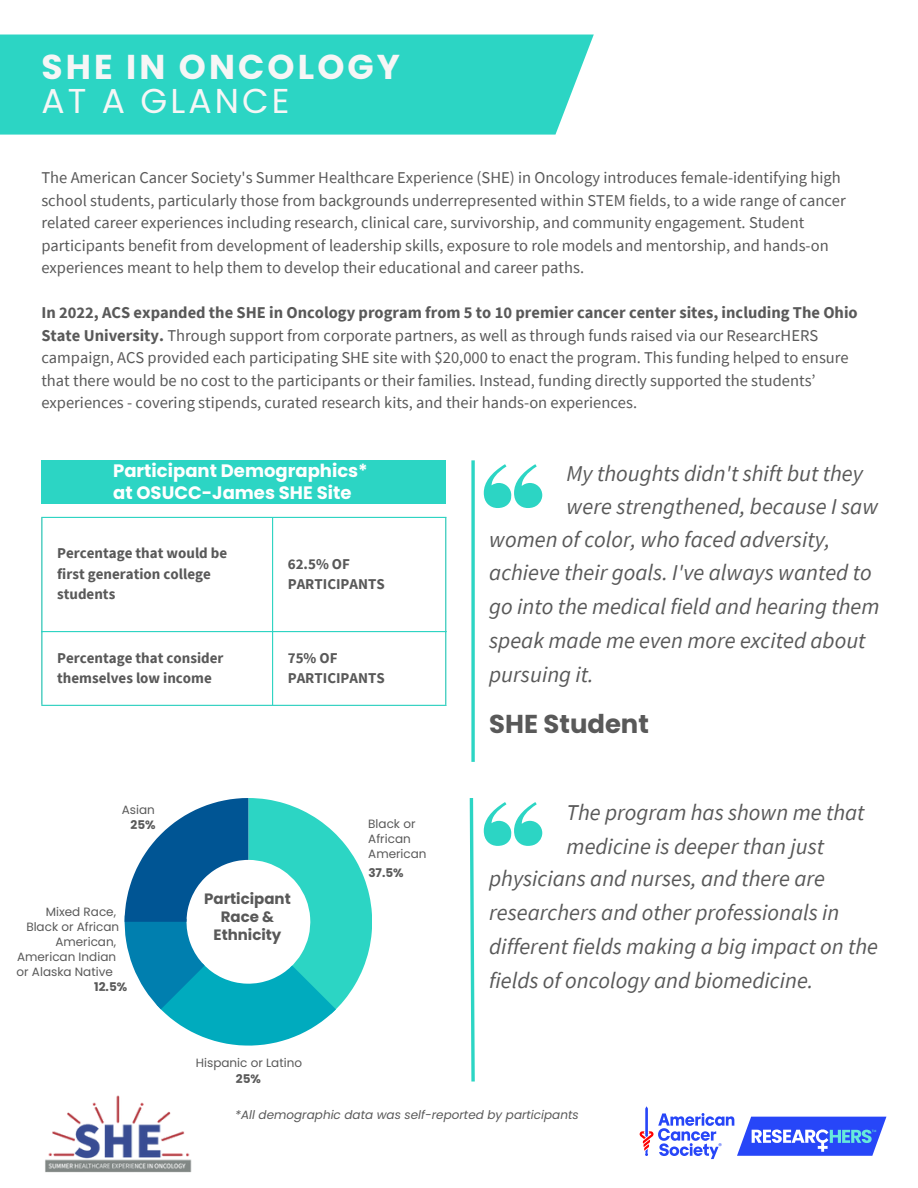
<style>
.page{position:relative;width:918px;height:1188px;background:#fff}
.page>*{position:absolute;margin:0;border:0;box-sizing:border-box;transform-origin:0 0}
.t1{font:700 34.5px "Poppins";letter-spacing:.09em;color:#f6f6f6}
.t2{font:34.5px "Poppins";letter-spacing:.09em;color:#f6f6f6}
.t3{font:700 25.95px "Poppins";color:#595959}
.t4{font:italic 22.65px/33.8px "Source Sans Pro";color:#595959}
.t5{font:700 18px/22.5px "Poppins";color:#fff}
.t6{font:16.5px/22.5px "Source Sans Pro";color:#595959}
.t7{font:700 15px/20.2px "Source Sans Pro";color:#595959}
.t8{font:700 15px/18px "Poppins";color:#595959;text-align:center}
.t9{font:12px/15px "Poppins";color:#595959}
.t10{font:italic 12px "Poppins";color:#595959}
.t11{font:700 12px "Poppins";color:#595959}
.s1{font-weight:700}
</style>
<div class="page">
<div style="left:0;top:35px;width:594px;height:100px;background:#2cd5c4"></div>
<hr style="left:41px;top:518px;width:2px;height:187px;background:#2cd5c4">
<hr style="left:272px;top:518px;width:1px;height:187px;background:#2cd5c4">
<hr style="left:445px;top:518px;width:1px;height:187px;background:#2cd5c4">
<hr style="left:41px;top:517px;width:405px;height:1px;background:#2cd5c4">
<hr style="left:41px;top:631px;width:405px;height:1px;background:#2cd5c4">
<hr style="left:41px;top:705px;width:405px;height:1px;background:#2cd5c4">
<svg style="left:125px;top:798px;width:247px;height:248px"></svg>
<div style="left:41px;top:460px;width:405px;height:43px;background:#2cd5c4"></div>
<svg style="left:471px;top:460px;width:4px;height:302px"></svg>
<svg style="left:484px;top:464px;width:58px;height:44px"></svg>
<svg style="left:469px;top:798px;width:6px;height:284px"></svg>
<svg style="left:484px;top:802px;width:58px;height:44px"></svg>
<img style="left:45px;top:1095px;width:147px;height:78px">
<svg style="left:640px;top:1106px;width:246px;height:53px"></svg>
<h1 class="t1" style="left:41px;top:43px;width:360px">SHE IN ONCOLOGY</h1>
<h1 class="t2" style="left:41px;top:76px;width:250px">AT A GLANCE</h1>
<p class="t6" style="left:41px;top:166px;width:806px">The American Cancer Society's Summer Healthcare Experience (SHE) in Oncology introduces female-identifying high school students, particularly those from backgrounds underrepresented within STEM fields, to a wide range of cancer related career experiences including research, clinical care, survivorship, and community engagement. Student participants benefit from development of leadership skills, exposure to role models and mentorship, and hands-on experiences meant to help them to develop their educational and career paths.</p>
<p class="t6" style="left:41px;top:301px;width:818px"><span class="s1">In 2022, ACS expanded the SHE in Oncology program from 5 to 10 premier cancer center sites, including The Ohio State University.</span> Through support from corporate partners, as well as through funds raised via our ResearcHERS campaign, ACS provided each participating SHE site with $20,000 to enact the program. This funding helped to ensure that there would be no cost to the participants or their families. Instead, funding directly supported the students’ experiences - covering stipends, curated research kits, and their hands-on experiences.</p>
<p class="t5" style="left:113px;top:459px;width:256px">Participant Demographics* at OSUCC-James SHE Site</p>
<p class="t7" style="left:57px;top:543px;width:172px">Percentage that would be first generation college students</p>
<p class="t7" style="left:288px;top:553px;width:98px">62.5% OF<br>PARTICIPANTS</p>
<p class="t7" style="left:57px;top:647px;width:168px">Percentage that consider themselves low income</p>
<p class="t7" style="left:288px;top:647px;width:98px">75% OF<br>PARTICIPANTS</p>
<p class="t9" style="left:122px;top:802px;width:35px">Asian</p>
<p class="t11" style="left:131px;top:816px;width:27px">25%</p>
<p class="t9" style="left:46px;top:904px;width:72px">Mixed Race,</p>
<p class="t9" style="left:26px;top:919px;width:94px">Black or African</p>
<p class="t9" style="left:55px;top:934px;width:62px">American,</p>
<p class="t9" style="left:17px;top:949px;width:101px">American Indian</p>
<p class="t9" style="left:17px;top:964px;width:98px">or Alaska Native</p>
<p class="t11" style="left:94px;top:978px;width:34px">12.5%</p>
<p class="t8" style="left:204px;top:890px;width:88px">Participant<br>Race &amp;<br>Ethnicity</p>
<p class="t9" style="left:368px;top:816px;width:60px">Black or<br>African<br>American</p>
<p class="t11" style="left:368px;top:864px;width:37px">37.5%</p>
<h3 class="t4" style="left:567px;top:456px;width:313px">My thoughts didn't shift but they were strengthened, because I saw</h3>
<h3 class="t4" style="left:489px;top:522px;width:392px">women of color, who faced adversity, achieve their goals. I've always wanted to go into the medical field and hearing them speak made me even more excited about pursuing it.</h3>
<h2 class="t3" style="left:489px;top:706px;width:161px">SHE Student</h2>
<h3 class="t4" style="left:567px;top:795px;width:300px">The program has shown me that medicine is deeper than just</h3>
<h3 class="t4" style="left:489px;top:861px;width:390px">physicians and nurses, and there are researchers and other professionals in different fields making a big impact on the fields of oncology and biomedicine.</h3>
<p class="t9" style="left:196px;top:1055px;width:108px">Hispanic or Latino</p>
<p class="t10" style="left:235px;top:1107px;width:345px">*All demographic data was self-reported by participants</p>
<p class="t11" style="left:236px;top:1070px;width:27px">25%</p>
</div>
